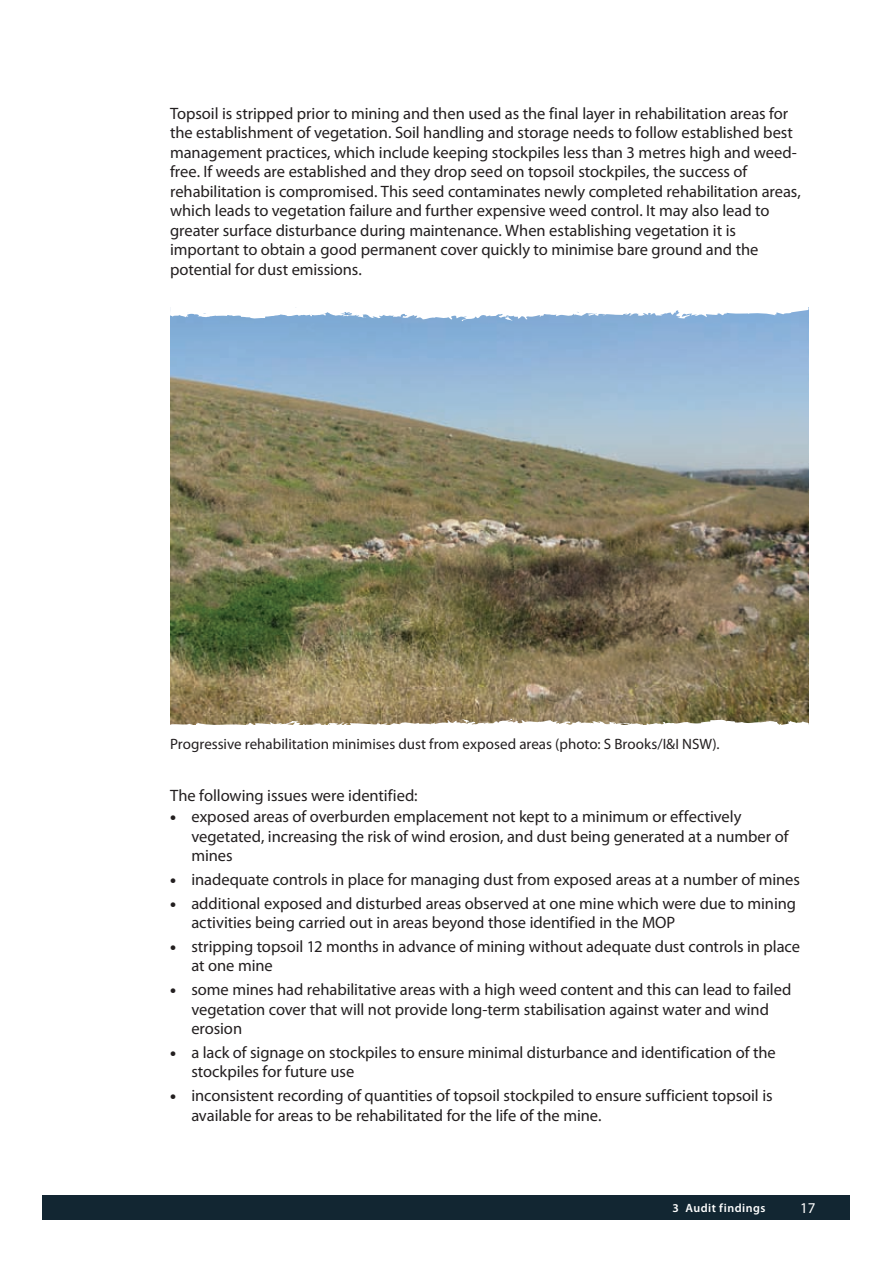
<style>
.page{position:relative;width:893px;height:1263px;background:#fff}
.page>*{position:absolute;margin:0;border:0;box-sizing:border-box;transform-origin:0 0}
.t1{font:16.5px/19.5px "Myriad Pro";letter-spacing:-.005em;color:#231f20}
.t2{font:15px "Myriad Pro";color:#231f20}
.t3{font:15px "Myriad Pro";color:#fff}
.t4{font:600 12px "Myriad Pro";letter-spacing:.04em;color:#fff}
.s1{font-weight:900}
</style>
<div class="page">
<div style="left:43px;top:1195px;width:807px;height:24px;background:#122632"></div>
<img style="left:170px;top:321px;width:638px;height:397px">
<svg style="left:170px;top:718px;width:639px;height:7px"></svg>
<svg style="left:170px;top:307px;width:638px;height:14px"></svg>
<p class="t1" style="left:170px;top:103px;width:632px">Topsoil is stripped prior to mining and then used as the final layer in rehabilitation areas for the establishment of vegetation. Soil handling and storage needs to follow established best management practices, which include keeping stockpiles less than 3 metres high and weed&shy;free. If weeds are established and they drop seed on topsoil stockpiles, the success of rehabilitation is compromised. This seed contaminates newly completed rehabilitation areas, which leads to vegetation failure and further expensive weed control. It may also lead to greater surface disturbance during maintenance. When establishing vegetation it is important to obtain a good permanent cover quickly to minimise bare ground and the potential for dust emissions.</p>
<p class="t2" style="left:170px;top:734px;width:551px">Progressive rehabilitation minimises dust from exposed areas (photo: S Brooks/I&amp;I NSW).</p>
<p class="t1" style="left:170px;top:785px;width:249px">The following issues were identified:</p>
<p class="t1" style="left:191px;top:806px;width:599px;text-indent:-21px"><span class="s1">•</span> exposed areas of overburden emplacement not kept to a minimum or effectively vegetated, increasing the risk of wind erosion, and dust being generated at a number of mines</p>
<p class="t1" style="left:170px;top:869px;width:631px"><span class="s1">•</span> inadequate controls in place for managing dust from exposed areas at a number of mines</p>
<p class="t1" style="left:191px;top:893px;width:606px;text-indent:-21px"><span class="s1">•</span> additional exposed and disturbed areas observed at one mine which were due to mining activities being carried out in areas beyond those identified in the MOP</p>
<p class="t1" style="left:191px;top:936px;width:610px;text-indent:-21px"><span class="s1">•</span> stripping topsoil 12 months in advance of mining without adequate dust controls in place at one mine</p>
<p class="t1" style="left:191px;top:980px;width:602px;text-indent:-21px"><span class="s1">•</span> some mines had rehabilitative areas with a high weed content and this can lead to failed vegetation cover that will not provide long-term stabilisation against water and wind erosion</p>
<p class="t1" style="left:191px;top:1042px;width:586px;text-indent:-21px"><span class="s1">•</span> a lack of signage on stockpiles to ensure minimal disturbance and identification of the stockpiles for future use</p>
<p class="t1" style="left:191px;top:1086px;width:583px;text-indent:-21px"><span class="s1">•</span> inconsistent recording of quantities of topsoil stockpiled to ensure sufficient topsoil is available for areas to be rehabilitated for the life of the mine.</p>
<p class="t4" style="left:672px;top:1200px;width:95px">3 Audit findings</p>
<p class="t3" style="left:800px;top:1198px;width:17px">17</p>
</div>
